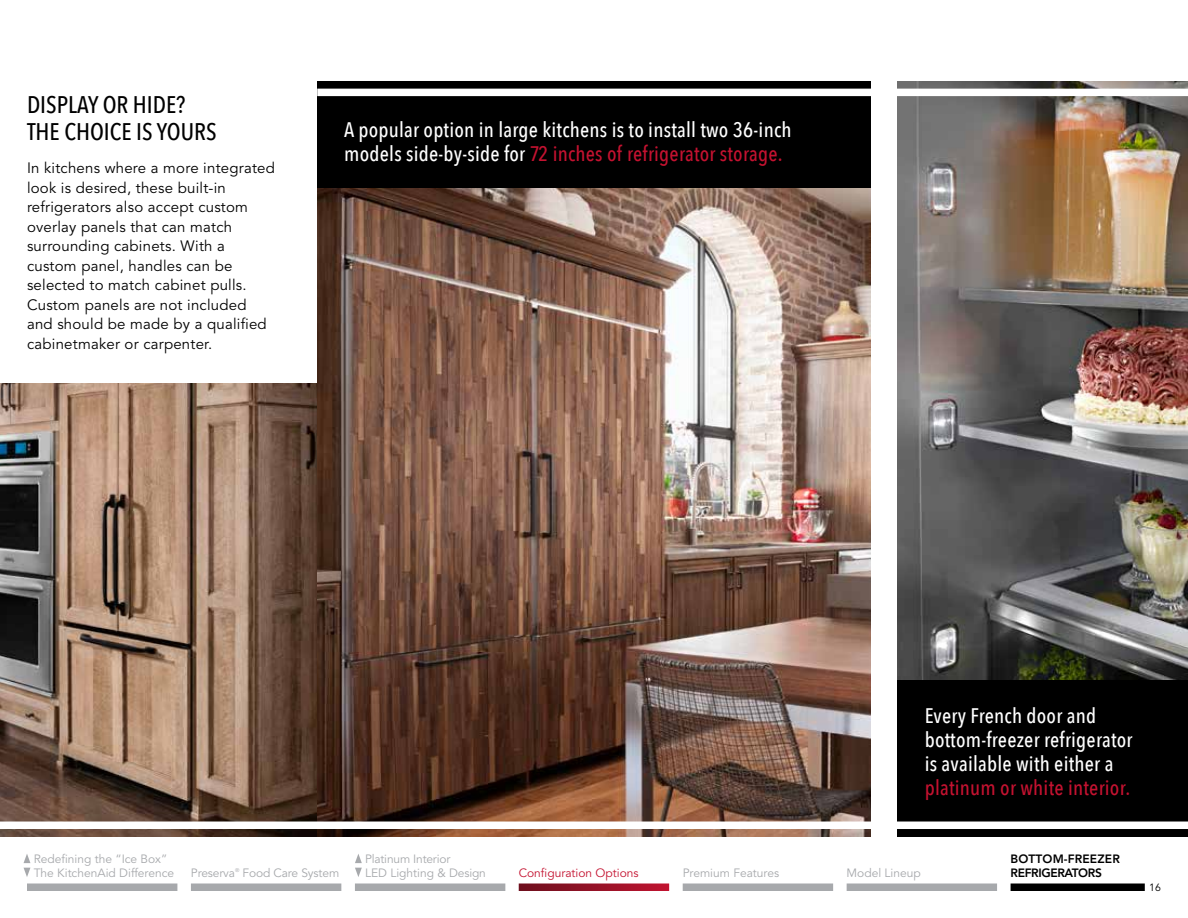
<style>
.page{position:relative;width:1188px;height:918px;background:#fff}
.page>*{position:absolute;margin:0;border:0;box-sizing:border-box;transform-origin:0 0}
.t1{font:500 24px/27px "Avenir Next Condensed";color:#000}
.t2{font:500 21px/24px "Avenir Next Condensed";letter-spacing:.01em;color:#fff}
.t3{font:500 21px "Avenir Next Condensed";letter-spacing:.01em;color:#c41230}
.t4{font:15px/19.5px "Avenir LT Std";letter-spacing:.015em;color:#000}
.t5{font:12px/13.5px "Avenir LT Std";color:#a7a9ac}
.t6{font:12px "Avenir LT Std";color:#c41230}
.t7{font:800 12px "Avenir LT Std";letter-spacing:.01em;color:#000}
.t8{font:800 12px "Avenir LT Std";letter-spacing:-.03em;color:#000}
.t9{font:10.5px "Avenir LT Std";color:#000}
.t10{font:5.4px "Avenir LT Std";color:#a7a9ac}
.s1{color:#c41230}
</style>
<div class="page">
<svg style="left:355px;top:854px;width:7px;height:23px"></svg>
<svg style="left:24px;top:854px;width:6px;height:23px"></svg>
<div style="left:27px;top:884px;width:150px;height:7px;background:#a7a9ac"></div>
<div style="left:191px;top:884px;width:150px;height:7px;background:#a7a9ac"></div>
<div style="left:355px;top:884px;width:150px;height:7px;background:#a7a9ac"></div>
<div style="left:683px;top:884px;width:150px;height:7px;background:#a7a9ac"></div>
<div style="left:1011px;top:884px;width:134px;height:7px;background:#000"></div>
<div style="left:847px;top:884px;width:150px;height:7px;background:#a7a9ac"></div>
<img style="left:898px;top:81px;width:290px;height:600px">
<img style="left:0;top:383px;width:317px;height:454px">
<img style="left:317px;top:188px;width:554px;height:649px">
<div style="left:317px;top:81px;width:554px;height:107px;background:#000"></div>
<svg style="left:519px;top:884px;width:150px;height:7px"></svg>
<div style="left:317px;top:89px;width:871px;height:7px;background:#fff"></div>
<div style="left:898px;top:681px;width:290px;height:156px;background:#000"></div>
<div style="left:0;top:822px;width:1188px;height:7px;background:#fff"></div>
<h1 class="t1" style="left:27px;top:91px;width:160px">Display or Hide?<br>The Choice</h1>
<h1 class="t1" style="left:136px;top:118px;width:82px">is You rs</h1>
<p class="t4" style="left:27px;top:159px;width:249px">In kitchens where a more integrated look is desired, these built-in refrigerators also accept custom overlay panels that can match surrounding cabinets. With a custom panel, handles can be selected to match cabinet pulls.<br>Custom panels are not included and should be made by a qualified cabinetmaker or carpenter.</p>
<h2 class="t2" style="left:344px;top:117px;width:449px">A popular option in large kitchens is to install two 36-inch models side-by-side for <span class="s1">72 inches of refrigerator storage.</span></h2>
<p class="t5" style="left:34px;top:853px;width:142px">Redefining the “Ice Box”<br>The KitchenAid Difference</p>
<p class="t5" style="left:365px;top:853px;width:122px">Platinum Interior<br>LED Lighting &amp; Design</p>
<p class="t6" style="left:519px;top:866px;width:121px">Configuration Options</p>
<p class="t5" style="left:191px;top:866px;width:46px">Preserva</p>
<p class="t10" style="left:235px;top:867px;width:6px">®</p>
<p class="t5" style="left:243px;top:866px;width:98px">Food Care System</p>
<p class="t5" style="left:683px;top:866px;width:98px">Premium Features</p>
<h2 class="t2" style="left:925px;top:703px;width:209px">Every French door and bottom-freezer refrigerator is available with either a</h2>
<h2 class="t3" style="left:925px;top:775px;width:207px">platinum or white interior.</h2>
<p class="t7" style="left:1011px;top:852px;width:111px">BOTTOM-FREEZER</p>
<p class="t5" style="left:847px;top:866px;width:76px">Model Lineup</p>
<p class="t8" style="left:1011px;top:865px;width:93px">REFRIGERATORS</p>
<p class="t9" style="left:1149px;top:881px;width:13px">16</p>
</div>
